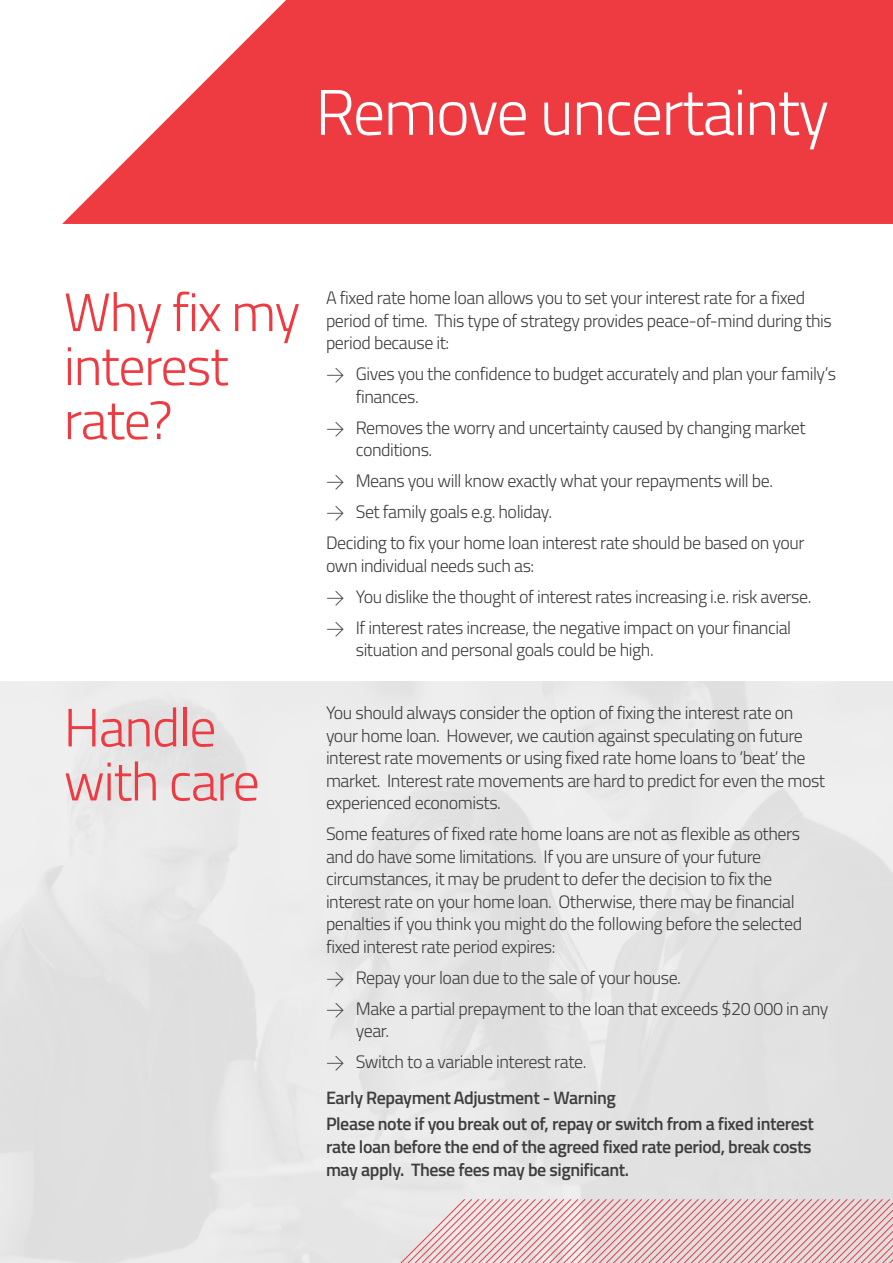
<style>
.page{position:relative;width:893px;height:1263px;background:#fff}
.page>*{position:absolute;margin:0;border:0;box-sizing:border-box;transform-origin:0 0}
.t1{font:300 64.5px "Titillium";letter-spacing:-.025em;color:#fff}
.t2{font:300 54px/54px "Titillium";letter-spacing:-.025em;color:#ee3a41}
.t3{font:300 18px/22.5px "Titillium";letter-spacing:-.025em;color:#3e3e3f}
.t4{font:600 18px/22.5px "Titillium";letter-spacing:-.025em;color:#3e3e3f;text-align:justify}
.s1{font-family:"DIN Round OT"}
</style>
<div class="page">
<svg style="left:62px;top:0;width:831px;height:224px;background:#f0545a"></svg>
<svg style="left:166px;top:1199px;width:727px;height:64px;background:#e5cdce"></svg>
<p class="t1" style="left:315px;top:65px;width:515px">Remove uncertainty</p>
<p class="t2" style="left:64px;top:283px;width:238px">Why fix my interest rate?</p>
<p class="t2" style="left:64px;top:698px;width:198px">Handle with care</p>
<p class="t3" style="left:326px;top:286px;width:507px">A fixed rate home loan allows you to set your interest rate for a fixed period of time. This type of strategy provides peace-of-mind during this period because it:</p>
<p class="t3" style="left:356px;top:362px;width:482px;text-indent:-30px"><span class="s1">→</span> Gives you the confidence to budget accurately and plan your family’s finances.</p>
<p class="t3" style="left:356px;top:415px;width:451px;text-indent:-30px"><span class="s1">→</span> Removes the worry and uncertainty caused by changing market conditions.</p>
<p class="t3" style="left:326px;top:469px;width:449px"><span class="s1">→</span> Means you will know exactly what your repayments will be.</p>
<p class="t3" style="left:326px;top:500px;width:228px"><span class="s1">→</span> Set family goals e.g. holiday.</p>
<p class="t3" style="left:326px;top:531px;width:480px">Deciding to fix your home loan interest rate should be based on your own individual needs such as:</p>
<p class="t3" style="left:326px;top:584px;width:487px"><span class="s1">→</span> You dislike the thought of interest rates increasing i.e. risk averse.</p>
<p class="t3" style="left:356px;top:615px;width:437px;text-indent:-30px"><span class="s1">→</span> If interest rates increase, the negative impact on your financial situation and personal goals could be high.</p>
<p class="t3" style="left:326px;top:701px;width:501px">You should always consider the option of fixing the interest rate on your home loan. However, we caution against speculating on future interest rate movements or using fixed rate home loans to ‘beat’ the market. Interest rate movements are hard to predict for even the most experienced economists.</p>
<p class="t3" style="left:326px;top:822px;width:478px">Some features of fixed rate home loans are not as flexible as others and do have some limitations. If you are unsure of your future circumstances, it may be prudent to defer the decision to fix the interest rate on your home loan. Otherwise, there may be financial penalties if you think you might do the following before the selected fixed interest rate period expires:</p>
<p class="t3" style="left:326px;top:965px;width:356px"><span class="s1">→</span> Repay your loan due to the sale of your house.</p>
<p class="t3" style="left:356px;top:996px;width:474px;text-indent:-30px"><span class="s1">→</span> Make a partial prepayment to the loan that exceeds $20 000 in any year.</p>
<p class="t3" style="left:326px;top:1050px;width:262px"><span class="s1">→</span> Switch to a variable interest rate.</p>
<p class="t4" style="left:326px;top:1085px;width:291px">Early Repayment Adjustment - Warning</p>
<p class="t4" style="left:326px;top:1112px;width:489px">Please note if you break out of, repay or switch from a fixed interest rate loan before the end of the agreed fixed rate period, break costs may apply. These fees may be significant.</p>
</div>
